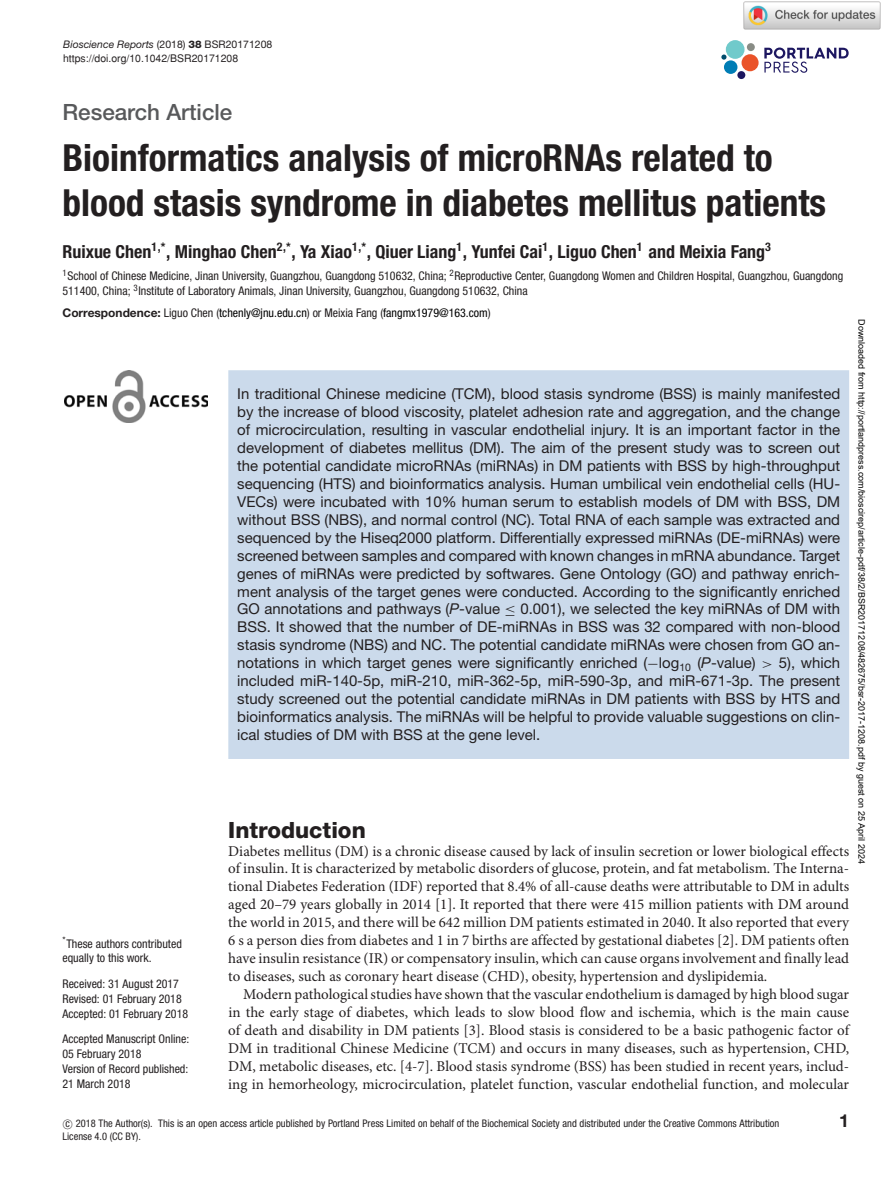
<style>
.page{position:relative;width:893px;height:1183px;background:#fff}
.page>*{position:absolute;margin:0;border:0;box-sizing:border-box;transform-origin:0 0}
.t1{font:700 condensed 37.35px/44.8px "Helvetica Neue LT Std";color:#231f20}
.t2{font:500 22.35px "Helvetica Neue LT Std";color:#58595b}
.t3{font:800 22.35px "Helvetica Neue LT Std";color:#231f20}
.t4{font:700 condensed 18px "Helvetica Neue LT Std";color:#231f20}
.t5{font:700 18px "Helvetica Neue LT Std";color:#231f20}
.t6{font:15px/18px "Helvetica Neue LT Std";color:#231f20;text-align:justify}
.t7{font:15px/18px "Minion Pro";color:#231f20;text-align:justify}
.t8{font:condensed 12px/15px "Helvetica Neue LT Std";color:#231f20}
.t9{font:condensed 12px "Helvetica Neue LT Std";color:#000}
.t10{font:condensed 10.5px/13.5px "Helvetica Neue LT Std";color:#231f20}
.t11{font:italic 10.5px "Helvetica Neue LT Std";color:#231f20}
.t12{font:10.5px "Helvetica";color:#231f20}
.t13{font:9px "Arial";color:#000}
.s1{font-style:normal}
.s2{font-weight:800;font-style:normal}
.s3{font-weight:700;font-stretch:normal;color:#231f20}
.s4{color:#231f20}
.s5{font-style:italic}
.s6{font-family:"MTSY"}
.s7{font-family:"RMTMI"}
.s8{font-family:"CMSY10";font-stretch:normal}
</style>
<div class="page">
<svg style="left:764px;top:48px;width:85px;height:25px"></svg>
<div style="left:726px;top:40px;width:18px;height:19px;background:#70cacb;border-radius:50%"></div>
<div style="left:741px;top:54px;width:18px;height:17px;background:#ea5329;border-radius:50%"></div>
<div style="left:724px;top:60px;width:13px;height:14px;background:#007db5;border-radius:50%"></div>
<div style="left:737px;top:71px;width:8px;height:8px;background:#1d1760;border-radius:50%"></div>
<div style="left:747px;top:43px;width:8px;height:8px;background:#888c85;border-radius:50%"></div>
<svg style="left:721px;top:54px;width:5px;height:6px"></svg>
<img style="left:65px;top:370px;width:143px;height:52px">
<div style="left:228px;top:370px;width:621px;height:388px;background:#cbdaeb"></div>
<img style="left:743px;top:1px;width:138px;height:29px">
<p class="t11" style="left:63px;top:40px;width:211px">Bioscience Reports <span class="s1">(2018)</span> <span class="s2">38</span> <span class="s1">BSR20171208</span></p>
<p class="t12" style="left:63px;top:54px;width:177px">https://doi.org/10.1042/BSR20171208</p>
<h2 class="t2" style="left:62px;top:104px;width:171px">Research Article</h2>
<h1 class="t1" style="left:62px;top:138px;width:765px">Bioinformatics analysis of microRNAs related to blood stasis syndrome in diabetes mellitus patients</h1>
<p class="t4" style="left:62px;top:244px;width:710px">Ruixue Chen<sup>1,*</sup>, Minghao Chen<sup>2,*</sup>, Ya Xiao<sup>1,*</sup>, Qiuer Liang<sup>1</sup>, Yunfei Cai<sup>1</sup>, Liguo Chen<sup>1</sup> and Meixia Fang<sup>3</sup></p>
<p class="t8" style="left:62px;top:269px;width:782px"><sup>1</sup>School of Chinese Medicine, Jinan University, Guangzhou, Guangdong 510632, China; <sup>2</sup>Reproductive Center, Guangdong Women and Children Hospital, Guangzhou, Guangdong<br>511400, China; <sup>3</sup>Institute of Laboratory Animals, Jinan University, Guangzhou, Guangdong 510632, China</p>
<p class="t9" style="left:62px;top:308px;width:430px"><span class="s3">Correspondence:</span> <span class="s4">Liguo Chen (</span>tchenly@jnu.edu.cn<span class="s4">) or Meixia Fang (</span>fangmx1979@163.com<span class="s4">)</span></p>
<p class="t13" style="left:865px;top:319px;width:545px;rotate:90deg">Downloaded from http://portlandpress.com/bioscirep/article-pdf/38/2/BSR20171208/482675/bsr-2017-1208.pdf by guest on 25 April 2024</p>
<p class="t6" style="left:237px;top:386px;width:604px">In traditional Chinese medicine (TCM), blood stasis syndrome (BSS) is mainly manifested by the increase of blood viscosity, platelet adhesion rate and aggregation, and the change of microcirculation, resulting in vascular endothelial injury. It is an important factor in the development of diabetes mellitus (DM). The aim of the present study was to screen out the potential candidate microRNAs (miRNAs) in DM patients with BSS by high-throughput sequencing (HTS) and bioinformatics analysis. Human umbilical vein endothelial cells (HU-VECs) were incubated with 10% human serum to establish models of DM with BSS, DM without BSS (NBS), and normal control (NC). Total RNA of each sample was extracted and sequenced by the Hiseq2000 platform. Differentially expressed miRNAs (DE-miRNAs) were screened between samples and compared with known changes in mRNA abundance. Target genes of miRNAs were predicted by softwares. Gene Ontology (GO) and pathway enrich&shy;ment analysis of the target genes were conducted. According to the significantly enriched GO annotations and pathways (<span class="s5">P</span>-value <span class="s6">≤</span> 0.001), we selected the key miRNAs of DM with BSS. It showed that the number of DE-miRNAs in BSS was 32 compared with non-blood stasis syndrome (NBS) and NC. The potential candidate miRNAs were chosen from GO an&shy;notations in which target genes were significantly enriched (<span class="s6">−</span>log<sub>10</sub> (<span class="s5">P</span>-value) <span class="s7">&gt;</span> 5), which included miR-140-5p, miR-210, miR-362-5p, miR-590-3p, and miR-671-3p. The present study screened out the potential candidate miRNAs in DM patients with BSS by HTS and bioinformatics analysis. The miRNAs will be helpful to provide valuable suggestions on clin&shy;ical studies of DM with BSS at the gene level.</p>
<h2 class="t3" style="left:228px;top:821px;width:139px">Introduction</h2>
<p class="t7" style="left:228px;top:842px;width:622px">Diabetes mellitus (DM) is a chronic disease caused by lack of insulin secretion or lower biological effects of insulin. It is characterized by metabolic disorders of glucose, protein, and fat metabolism. The Interna&shy;tional Diabetes Federation (IDF) reported that 8.4% of all-cause deaths were attributable to DM in adults aged 20–79 years globally in 2014 [1]. It reported that there were 415 million patients with DM around the world in 2015, and there will be 642 million DM patients estimated in 2040. It also reported that every 6 s a person dies from diabetes and 1 in 7 births are affected by gestational diabetes [2]. DM patients often have insulin resistance (IR) or compensatory insulin, which can cause organs involvement and finally lead to diseases, such as coronary heart disease (CHD), obesity, hypertension and dyslipidemia.</p>
<p class="t7" style="left:228px;top:986px;width:622px;text-indent:15px">Modern pathological studies have shown that the vascular endothelium is damaged by high blood sugar in the early stage of diabetes, which leads to slow blood flow and ischemia, which is the main cause of death and disability in DM patients [3]. Blood stasis is considered to be a basic pathogenic factor of DM in traditional Chinese Medicine (TCM) and occurs in many diseases, such as hypertension, CHD, DM, metabolic diseases, etc. [4-7]. Blood stasis syndrome (BSS) has been studied in recent years, includ&shy;ing in hemorheology, microcirculation, platelet function, vascular endothelial function, and molecular</p>
<p class="t10" style="left:62px;top:1117px;width:718px"><span class="s8">-</span>c 2018 The Author(s). This is an open access article published by Portland Press Limited on behalf of the Biochemical Society and distributed under the Creative Commons Attribution<br>License 4.0 (CC BY).</p>
<p class="t5" style="left:839px;top:1113px;width:11px">1</p>
<p class="t8" style="left:62px;top:936px;width:121px"><sup>*</sup>These authors contributed equally to this work.</p>
<p class="t8" style="left:62px;top:976px;width:127px">Received: 31 August 2017<br>Revised: 01 February 2018<br>Accepted: 01 February 2018</p>
<p class="t8" style="left:62px;top:1032px;width:128px">Accepted Manuscript Online:<br>05 February 2018<br>Version of Record published:<br>21 March 2018</p>
</div>
